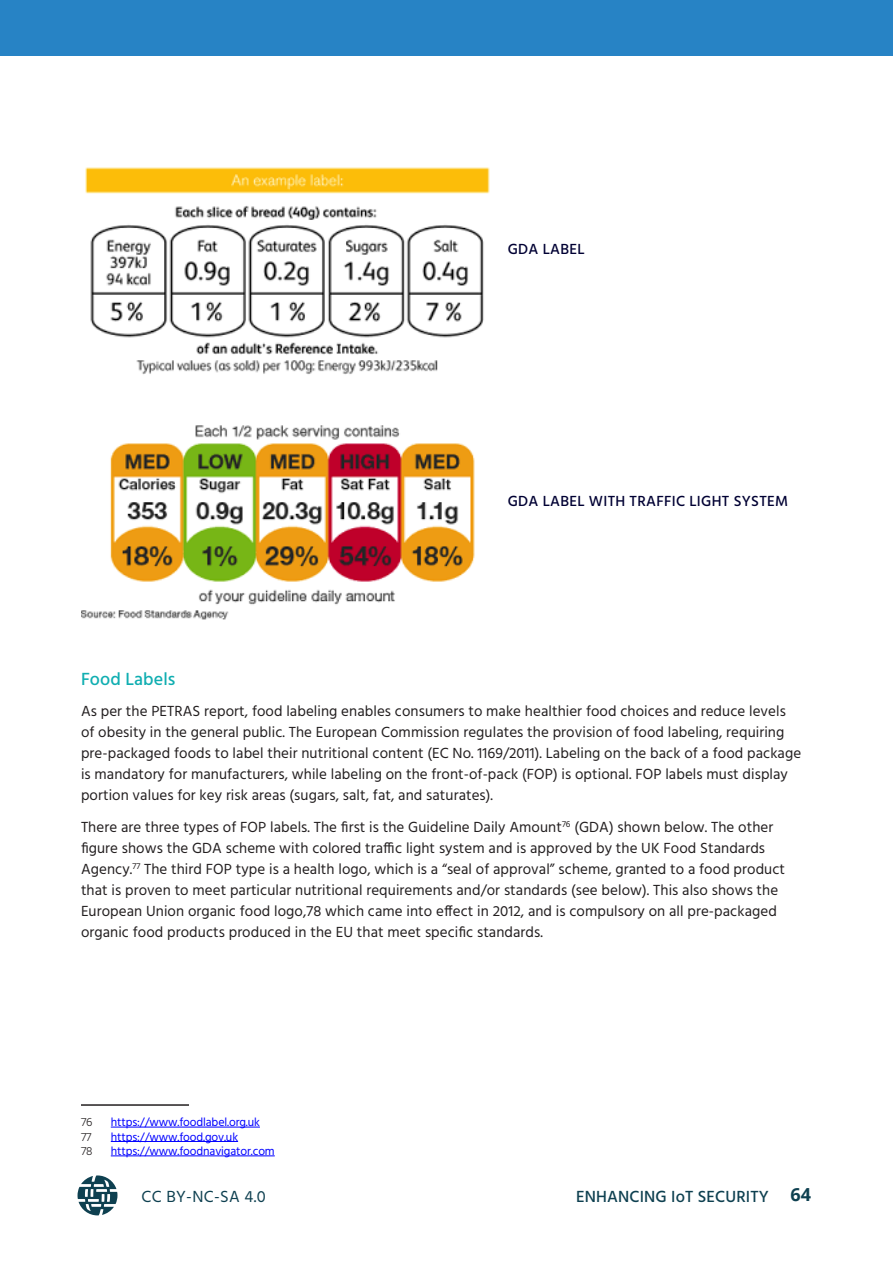
<style>
.page{position:relative;width:893px;height:1263px;background:#fff}
.page>*{position:absolute;margin:0;border:0;box-sizing:border-box;transform-origin:0 0}
.Heading_4{font:500 18px "Hind";letter-spacing:.005em;color:#10aeb1}
.t1{font:500 16.5px "Hind";letter-spacing:.01em;color:#0e4050}
.t2{font:16.5px "Hind";letter-spacing:.02em;color:#0e4050}
.Normal_wrd_1{font:15px/21px "Hind";letter-spacing:.005em;color:#231f20}
.Figure_Title{font:500 15px "Hind";letter-spacing:.02em;color:#003}
.Footnotes{font:12px "Hind";letter-spacing:-.01em;color:#00f}
.Footnotes-2{font:300 12px "Hind";color:#231f20}
.s1{font-family:"Open Sans";font-weight:700;font-size:18px}
</style>
<div class="page">
<svg style="left:78px;top:1175px;width:39px;height:40px"></svg>
<div style="left:0;top:0;width:893px;height:56px;background:#2783c5"></div>
<img style="left:81px;top:425px;width:394px;height:195px">
<img style="left:85px;top:167px;width:405px;height:208px">
<hr style="left:81px;top:1104px;width:108px;height:2px;background:#231f20">
<hr style="left:111px;top:1127px;width:149px;height:1px;background:#00f">
<hr style="left:111px;top:1141px;width:127px;height:1px;background:#00f">
<hr style="left:111px;top:1155px;width:164px;height:1px;background:#00f">
<p class="Figure_Title" style="left:508px;top:239px;width:78px">GDA LABEL</p>
<p class="Figure_Title" style="left:508px;top:491px;width:282px">GDA LABEL WITH TRAFFIC LIGHT SYSTEM</p>
<p class="Heading_4" style="left:81px;top:666px;width:96px">Food Labels</p>
<p class="Normal_wrd_1" style="left:81px;top:702px;width:722px">As per the PETRAS report, food labeling enables consumers to make healthier food choices and reduce levels of obesity in the general public. The European Commission regulates the provision of food labeling, requiring pre-packaged foods to label their nutritional content (EC No. 1169/2011). Labeling on the back of a food package is mandatory for manufacturers, while labeling on the front-of-pack (FOP) is optional. FOP labels must display portion values for key risk areas (sugars, salt, fat, and saturates).</p>
<p class="Normal_wrd_1" style="left:81px;top:817px;width:706px">There are three types of FOP labels. The first is the Guideline Daily Amount<sup>76</sup> (GDA) shown below. The other figure shows the GDA scheme with colored traffic light system and is approved by the UK Food Standards Agency.<sup>77</sup> The third FOP type is a health logo, which is a “seal of approval” scheme, granted to a food product that is proven to meet particular nutritional requirements and/or standards (see below). This also shows the European Union organic food logo,78 which came into effect in 2012, and is compulsory on all pre-packaged organic food products produced in the EU that meet specific standards.</p>
<p class="Footnotes-2" style="left:81px;top:1114px;width:13px">76</p>
<p class="Footnotes" style="left:111px;top:1114px;width:151px">https://www.foodlabel.org.uk</p>
<p class="Footnotes-2" style="left:81px;top:1129px;width:12px">77</p>
<p class="Footnotes" style="left:111px;top:1128px;width:129px">https://www.food.gov.uk</p>
<p class="Footnotes-2" style="left:81px;top:1143px;width:13px">78</p>
<p class="Footnotes" style="left:111px;top:1143px;width:165px">https://www.foodnavigator.com</p>
<p class="t2" style="left:142px;top:1185px;width:126px">CC BY-NC-SA 4.0</p>
<p class="t1" style="left:576px;top:1185px;width:236px">ENHANCING IoT SECURITY <span class="s1">64</span></p>
</div>
